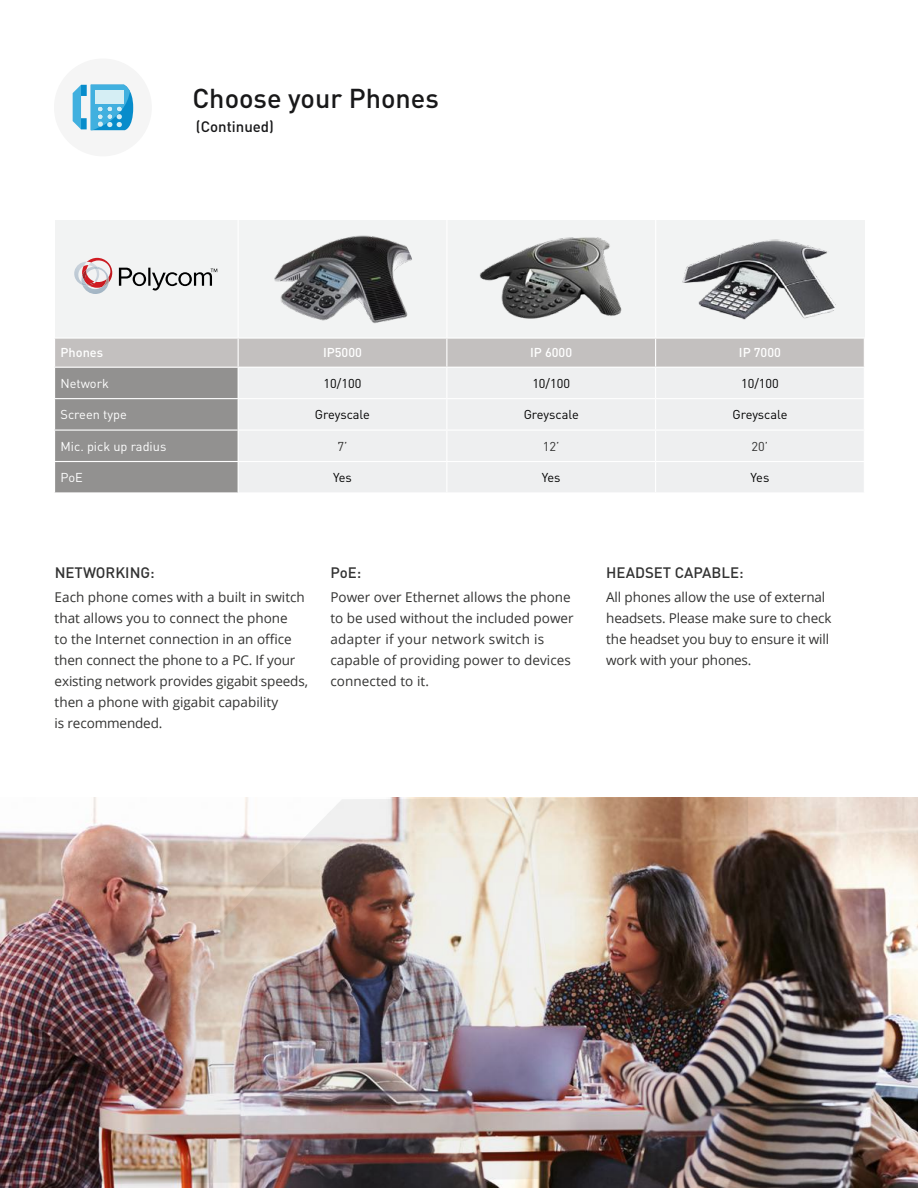
<style>
.page{position:relative;width:918px;height:1188px;background:#fff}
.page>*{position:absolute;margin:0;border:0;box-sizing:border-box;transform-origin:0 0}
.t1{font:500 27px "DINOT";color:#181819}
.t2{font:500 15px "DINOT";color:#323232}
.t3{font:500 15px "DINOT";color:#181819}
.t4{font:13.5px/21px "Open Sans";color:#333332}
.t5{font:12.75px "DINOT";color:#000}
.t6{font:12.75px "DINOT";color:#fff}
.t7{font:500 12.75px "DINOT";color:#fff}
.t8{font:12.75px "DINOT";color:#333332}
.s1{color:#333332}
</style>
<div class="page">
<div style="left:54px;top:59px;width:98px;height:97px;background:#f5f5f5;border-radius:50%"></div>
<svg style="left:73px;top:85px;width:60px;height:45px;background:#71c0e2"></svg>
<div style="left:55px;top:220px;width:810px;height:117px;background:#f2f3f3"></div>
<img style="left:74px;top:263px;width:8px;height:21px">
<img style="left:81px;top:267px;width:26px;height:27px">
<svg style="left:82px;top:258px;width:30px;height:30px"></svg>
<svg style="left:119px;top:268px;width:98px;height:23px"></svg>
<svg style="left:55px;top:338px;width:809px;height:154px;background:#d5d5d5"></svg>
<hr style="left:54px;top:367px;width:184px;height:1px;background:#fff">
<hr style="left:238px;top:367px;width:209px;height:1px;background:#fff">
<hr style="left:238px;top:368px;width:1px;height:30px;background:#fff">
<hr style="left:447px;top:367px;width:209px;height:1px;background:#fff">
<hr style="left:446px;top:368px;width:1px;height:30px;background:#fff">
<hr style="left:656px;top:367px;width:209px;height:1px;background:#fff">
<hr style="left:655px;top:368px;width:1px;height:30px;background:#fff">
<hr style="left:54px;top:398px;width:184px;height:1px;background:#fff">
<hr style="left:238px;top:398px;width:209px;height:1px;background:#fff">
<hr style="left:238px;top:399px;width:1px;height:31px;background:#fff">
<hr style="left:447px;top:398px;width:209px;height:1px;background:#fff">
<hr style="left:446px;top:399px;width:1px;height:31px;background:#fff">
<hr style="left:656px;top:398px;width:209px;height:1px;background:#fff">
<hr style="left:655px;top:399px;width:1px;height:31px;background:#fff">
<hr style="left:54px;top:430px;width:184px;height:1px;background:#fff">
<hr style="left:238px;top:430px;width:209px;height:1px;background:#fff">
<hr style="left:238px;top:431px;width:1px;height:30px;background:#fff">
<hr style="left:447px;top:430px;width:209px;height:1px;background:#fff">
<hr style="left:446px;top:431px;width:1px;height:30px;background:#fff">
<hr style="left:656px;top:430px;width:209px;height:1px;background:#fff">
<hr style="left:655px;top:431px;width:1px;height:30px;background:#fff">
<hr style="left:54px;top:461px;width:184px;height:1px;background:#fff">
<hr style="left:238px;top:461px;width:209px;height:1px;background:#fff">
<hr style="left:238px;top:462px;width:1px;height:30px;background:#fff">
<hr style="left:447px;top:461px;width:209px;height:1px;background:#fff">
<hr style="left:446px;top:462px;width:1px;height:30px;background:#fff">
<hr style="left:656px;top:461px;width:209px;height:1px;background:#fff">
<hr style="left:655px;top:462px;width:1px;height:30px;background:#fff">
<hr style="left:446px;top:214px;width:1px;height:123px;background:#fff">
<hr style="left:655px;top:214px;width:1px;height:123px;background:#fff">
<img style="left:682px;top:239px;width:154px;height:81px">
<img style="left:480px;top:237px;width:142px;height:82px">
<img style="left:274px;top:235px;width:138px;height:89px">
<hr style="left:238px;top:214px;width:1px;height:123px;background:#fff">
<img style="left:0;top:797px;width:918px;height:391px">
<img style="left:0;top:797px;width:749px;height:389px">
<h1 class="t1" style="left:192px;top:81px;width:248px">Choose your Phones</h1>
<p class="t3" style="left:196px;top:117px;width:80px">(Continued)</p>
<p class="t7" style="left:61px;top:345px;width:44px">Phones</p>
<p class="t7" style="left:323px;top:345px;width:40px">IP5000</p>
<p class="t7" style="left:530px;top:345px;width:44px">IP 6000</p>
<p class="t7" style="left:739px;top:345px;width:44px">IP 7000</p>
<p class="t6" style="left:61px;top:375px;width:50px">Network</p>
<p class="t5" style="left:324px;top:375px;width:39px">10/100</p>
<p class="t5" style="left:532px;top:375px;width:39px">10/100</p>
<p class="t5" style="left:741px;top:375px;width:39px">10/100</p>
<p class="t6" style="left:61px;top:407px;width:68px">Screen type</p>
<p class="t5" style="left:315px;top:407px;width:57px">Greyscale</p>
<p class="t5" style="left:524px;top:407px;width:57px">Greyscale</p>
<p class="t5" style="left:732px;top:407px;width:57px">Greyscale</p>
<p class="t6" style="left:61px;top:438px;width:107px">Mic. pick up radius</p>
<p class="t8" style="left:338px;top:438px;width:12px">7’</p>
<p class="t8" style="left:543px;top:438px;width:18px">12’</p>
<p class="t8" style="left:752px;top:438px;width:18px">20’</p>
<p class="t6" style="left:61px;top:470px;width:24px">PoE</p>
<p class="t5" style="left:333px;top:470px;width:20px">Yes</p>
<p class="t5" style="left:542px;top:470px;width:20px">Yes</p>
<p class="t5" style="left:751px;top:470px;width:20px">Yes</p>
<p class="t2" style="left:55px;top:563px;width:102px">NETWORKING:</p>
<p class="t4" style="left:55px;top:586px;width:255px">Each phone comes with a built in switch that allows you to connect the phone<br>to the Internet connection in an office then connect the phone to a PC. If your existing network provides gigabit speeds, then a phone with gigabit capability<br>is recommended.</p>
<p class="t2" style="left:331px;top:563px;width:32px">PoE:</p>
<p class="t4" style="left:330px;top:586px;width:245px">Power over Ethernet allows the phone to be used without the included power adapter if your network switch is capable of providing power to devices connected to it.</p>
<p class="t2" style="left:606px;top:563px;width:139px">HEADSET CAPABLE<span class="s1">:</span></p>
<p class="t4" style="left:606px;top:586px;width:227px">All phones allow the use of external headsets. Please make sure to check the headset you buy to ensure it will work with your phones.</p>
</div>
